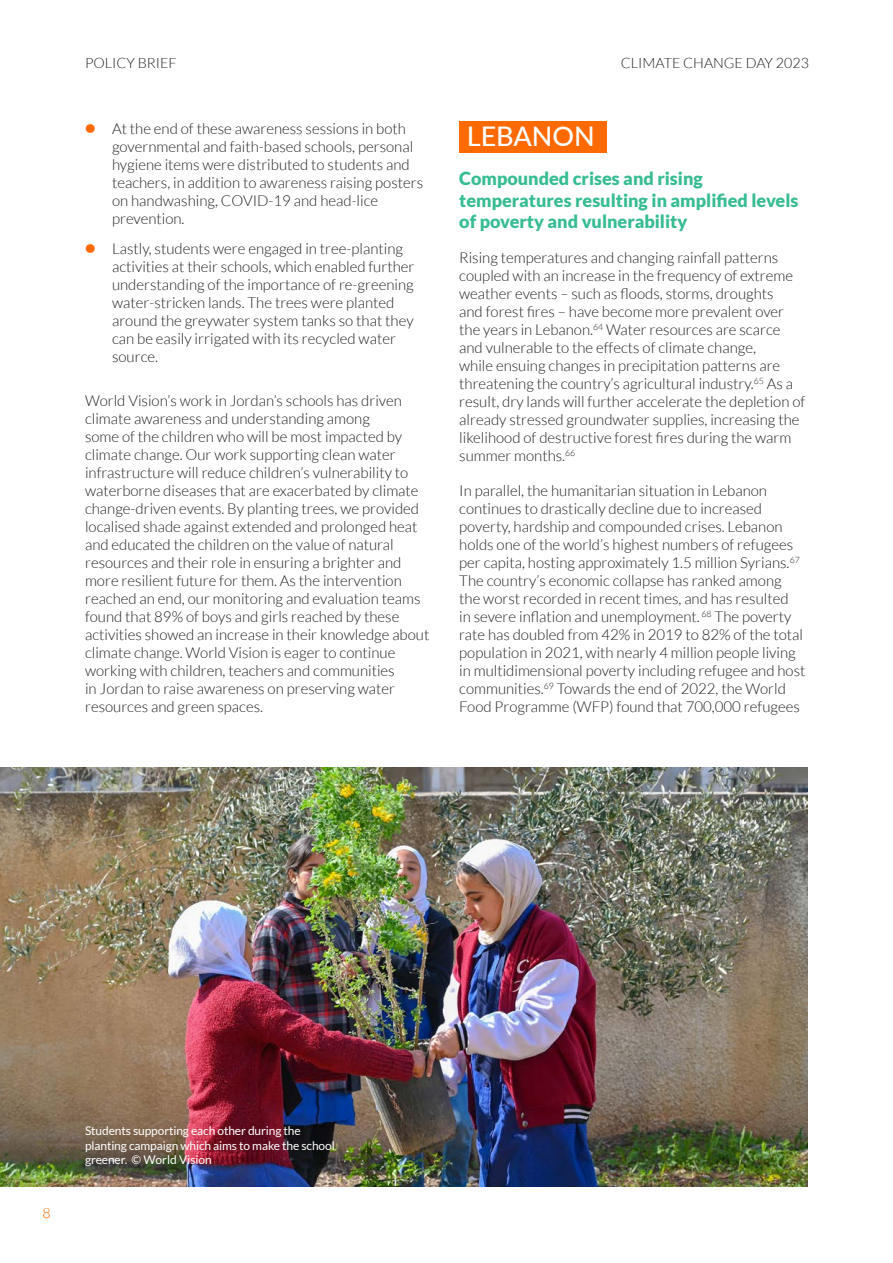
<style>
.page{position:relative;width:893px;height:1263px;background:#fff}
.page>*{position:absolute;margin:0;border:0;box-sizing:border-box;transform-origin:0 0}
.t1{font:500 27px "Lato";color:#fff}
.t2{font:900 18px/21.6px "Lato";color:#37bc94}
.t3{font:300 15px/18px "Lato";color:#231f20}
.t4{font:300 14.25px "Lato";color:#231f20}
.t5{font:300 14.25px "Lato";color:#ff6a00}
.t6{font:12px/14.4px "Lato";letter-spacing:-.01em;color:#fff}
.s1{font-weight:900;font-size:18px;color:#ff6a00}
</style>
<div class="page">
<div style="left:459px;top:121px;width:148px;height:31px;background:#ff6a00"></div>
<img style="left:0;top:767px;width:808px;height:419px">
<p class="t4" style="left:85px;top:55px;width:93px">POLICY BRIEF</p>
<p class="t4" style="left:621px;top:55px;width:190px">CLIMATE CHANGE DAY 2023</p>
<p class="t3" style="left:112px;top:119px;width:313px;text-indent:-27px"><span class="s1">•</span> At the end of these awareness sessions in both governmental and faith-based schools, personal hygiene items were distributed to students and teachers, in addition to awareness raising posters on handwashing, COVID-19 and head-lice prevention.</p>
<p class="t3" style="left:112px;top:239px;width:304px;text-indent:-27px"><span class="s1">•</span> Lastly, students were engaged in tree-planting activities at their schools, which enabled further understanding of the importance of re-greening water-stricken lands. The trees were planted around the greywater system tanks so that they can be easily irrigated with its recycled water source.</p>
<p class="t3" style="left:85px;top:392px;width:346px">World Vision’s work in Jordan’s schools has driven climate awareness and understanding among<br>some of the children who will be most impacted by climate change. Our work supporting clean water infrastructure will reduce children’s vulnerability to waterborne diseases that are exacerbated by climate change-driven events. By planting trees, we provided localised shade against extended and prolonged heat and educated the children on the value of natural resources and their role in ensuring a brighter and more resilient future for them. As the intervention reached an end, our monitoring and evaluation teams found that 89% of boys and girls reached by these activities showed an increase in their knowledge about climate change. World Vision is eager to continue working with children, teachers and communities<br>in Jordan to raise awareness on preserving water resources and green spaces.</p>
<p class="t1" style="left:467px;top:117px;width:130px">LEBANON</p>
<p class="t2" style="left:459px;top:167px;width:341px">Compounded crises and rising temperatures resulting in amplified levels of poverty and vulnerability</p>
<p class="t3" style="left:459px;top:249px;width:348px">Rising temperatures and changing rainfall patterns coupled with an increase in the frequency of extreme weather events – such as floods, storms, droughts<br>and forest fires – have become more prevalent over the years in Lebanon.<sup>64</sup> Water resources are scarce and vulnerable to the effects of climate change,<br>while ensuing changes in precipitation patterns are threatening the country’s agricultural industry.<sup>65</sup> As a result, dry lands will further accelerate the depletion of already stressed groundwater supplies, increasing the likelihood of destructive forest fires during the warm summer months.<sup>66</sup></p>
<p class="t3" style="left:459px;top:482px;width:348px">In parallel, the humanitarian situation in Lebanon continues to drastically decline due to increased poverty, hardship and compounded crises. Lebanon holds one of the world’s highest numbers of refugees per capita, hosting approximately 1.5 million Syrians.<sup>67<br></sup>The country’s economic collapse has ranked among the worst recorded in recent times, and has resulted<br>in severe inflation and unemployment. <sup>68</sup> The poverty rate has doubled from 42% in 2019 to 82% of the total population in 2021, with nearly 4 million people living in multidimensional poverty including refugee and host communities.<sup>69</sup> Towards the end of 2022, the World Food Programme (WFP) found that 700,000 refugees</p>
<p class="t5" style="left:43px;top:1205px;width:10px">8</p>
<p class="t6" style="left:85px;top:1123px;width:251px">Students supporting each other during the planting campaign which aims to make the school greener. © World Vision</p>
</div>
